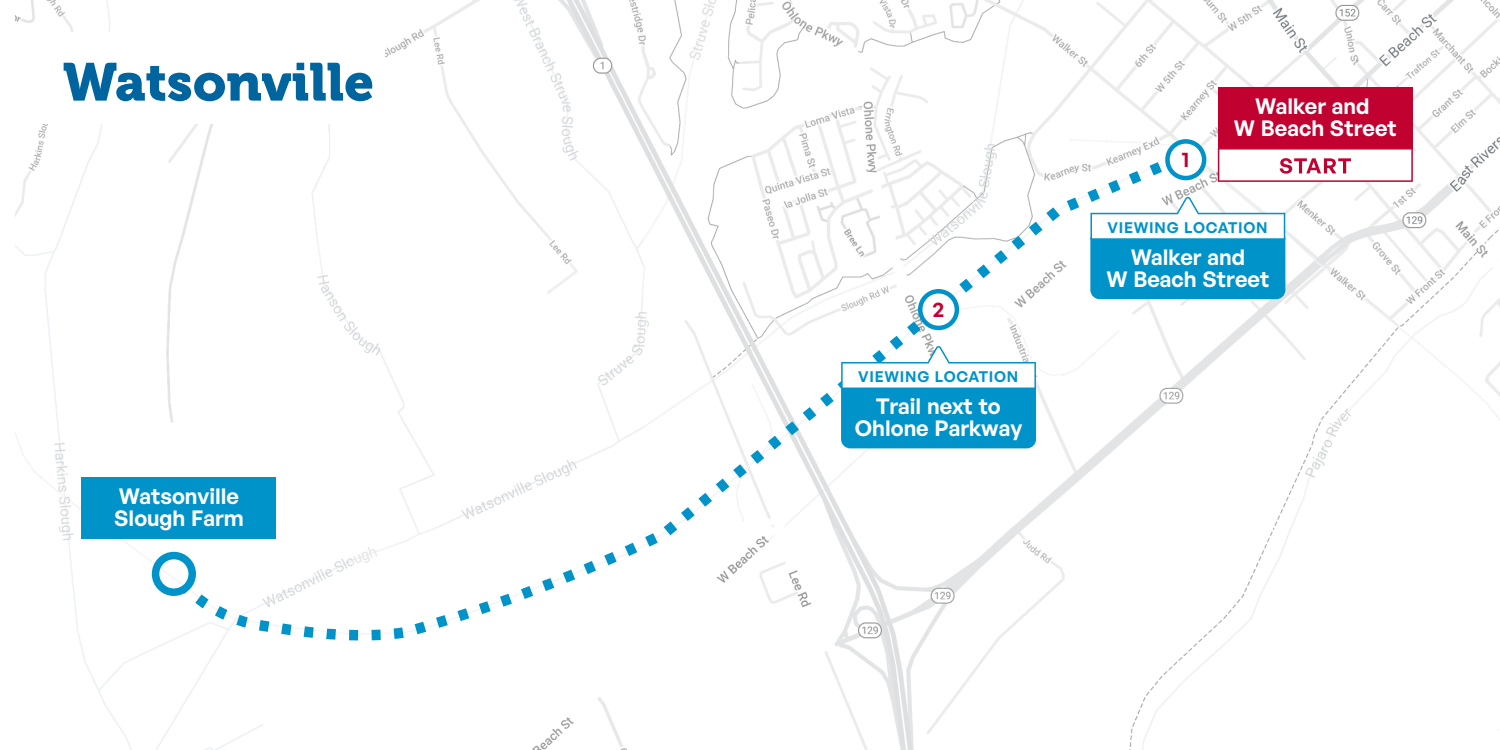
<style>
.page{position:relative;width:1500px;height:750px;background:#fff}
.page>*{position:absolute;margin:0;border:0;box-sizing:border-box;transform-origin:0 0}
.t1{font:52.95px "Museo 900";color:#00649f}
.t2{font:600 21.75px/21.8px "General Sans";color:#fff;text-align:center}
.t3{font:600 21px "General Sans";color:#c10230}
.t4{font:600 15px "General Sans";letter-spacing:.05em;color:#0093c9}
</style>
<div class="page">
<img style="left:15px;top:0;width:1485px;height:750px">
<div style="left:32px;top:32px;width:353px;height:92px;background:#fff"></div>
<div style="left:152px;top:552px;width:44px;height:44px;border:8px solid #0093c9;border-radius:50%"></div>
<div style="left:81px;top:477px;width:195px;height:62px;background:#0093c9"></div>
<svg style="left:170px;top:153px;width:1004px;height:490px"></svg>
<svg style="left:1167px;top:141px;width:37px;height:37px"></svg>
<div style="left:1165px;top:139px;width:41px;height:41px;border:4px solid #0093c9;border-radius:50%"></div>
<svg style="left:920px;top:291px;width:37px;height:37px"></svg>
<div style="left:918px;top:289px;width:41px;height:41px;border:4px solid #0093c9;border-radius:50%"></div>
<div style="left:1218px;top:87px;width:195px;height:61px;background:#c10230"></div>
<svg style="left:1218px;top:148px;width:195px;height:34px"></svg>
<svg style="left:1090px;top:197px;width:195px;height:102px"></svg>
<svg style="left:841px;top:346px;width:195px;height:102px"></svg>
<h1 class="t1" style="left:63px;top:52px;width:313px">Watsonville</h1>
<p class="t2" style="left:114px;top:485px;width:131px;text-align:left">Watsonville<br>Slough Farm</p>
<p class="t3" style="left:933px;top:296px;width:13px">2</p>
<p class="t4" style="left:858px;top:367px;width:162px">VIEWING LOCATION</p>
<p class="t2" style="left:855px;top:395px;width:169px">Trail next to<br>Ohlone Parkway</p>
<p class="t3" style="left:1182px;top:146px;width:9px">1</p>
<p class="t2" style="left:1234px;top:95px;width:164px">Walker and<br>W Beach Street</p>
<p class="t4" style="left:1107px;top:218px;width:162px">VIEWING LOCATION</p>
<p class="t2" style="left:1106px;top:246px;width:164px">Walker and<br>W Beach Street</p>
</div>
